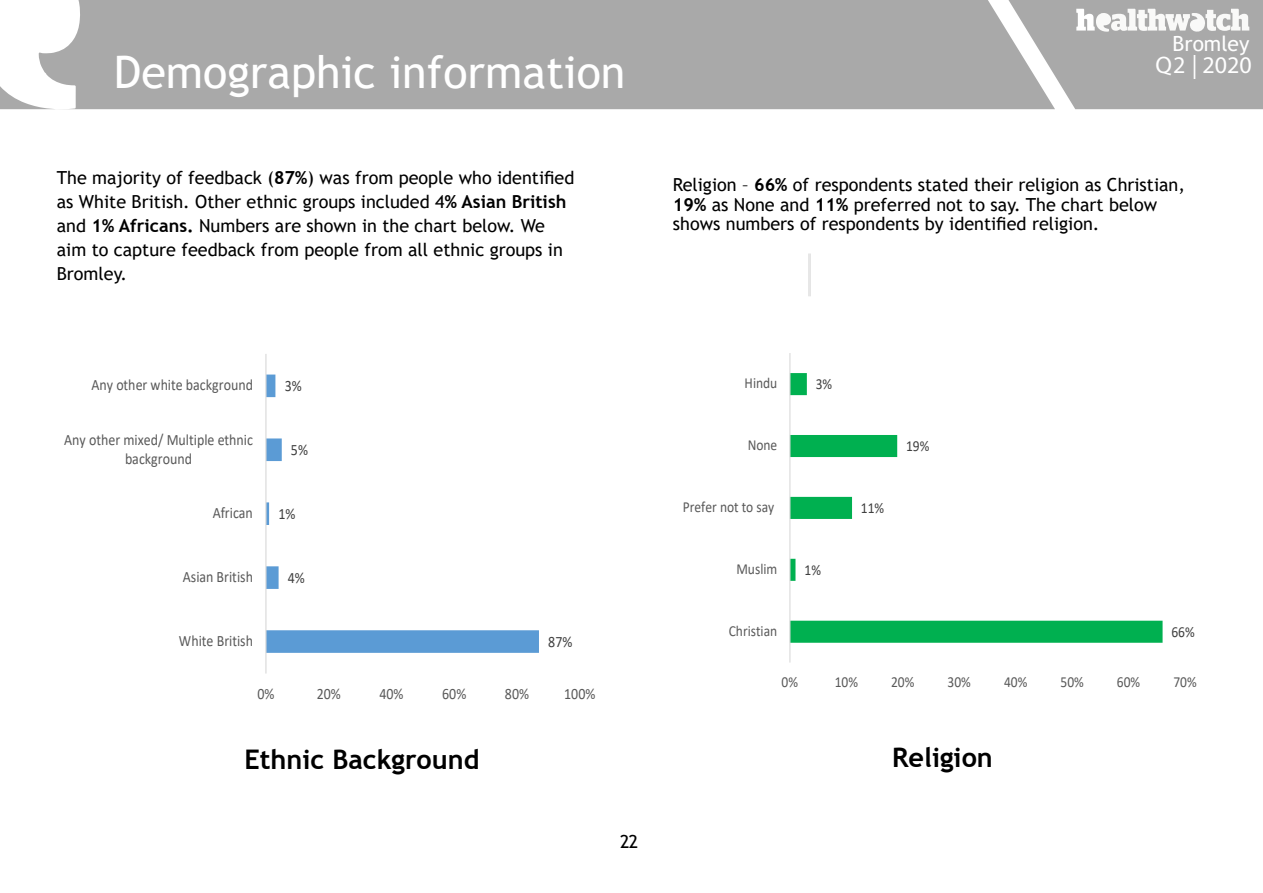
<style>
.page{position:relative;width:1263px;height:893px;background:#fff}
.page>*{position:absolute;margin:0;border:0;box-sizing:border-box;transform-origin:0 0}
.t1{font:45px "Trebuchet MS";color:#fff}
.t2{font:700 27px "Trebuchet MS";color:#000}
.t3{font:24px "Myriad Pro";color:#fff}
.t4{font:21px "Trebuchet MS";color:#fff}
.t5{font:18px/24px "Trebuchet MS";color:#000}
.t6{font:15.75px/19.4px "Calibri";color:#595959;text-align:center;scale:.88 1}
.t7{font:15.75px "Calibri";color:#404040;scale:.88 1}
.t8{font:15.3px "Calibri";color:#595959;scale:.88 1}
.t9{font:15.3px "Calibri";color:#404040;scale:.88 1}
.s1{font-weight:700}
</style>
<div class="page">
<svg style="left:0;top:0;width:1055px;height:110px;background:#afafaf"></svg>
<svg style="left:1008px;top:0;width:255px;height:109px"></svg>
<div style="left:1155px;top:60px;width:99px;height:44px;background:#a9a9a9"></div>
<div style="left:1155px;top:55px;width:99px;height:44px;background:#a9a9a9"></div>
<hr style="left:809px;top:253px;width:1px;height:43px;background:#000">
<hr style="left:810px;top:253px;width:1px;height:43px;background:#000">
<div style="left:1092px;top:35px;width:157px;height:20px;background:#a9a9a9"></div>
<svg style="left:267px;top:375px;width:272px;height:278px"></svg>
<hr style="left:265px;top:354px;width:2px;height:319px;background:#d9d9d9">
<svg style="left:790px;top:373px;width:372px;height:270px"></svg>
<hr style="left:789px;top:353px;width:1px;height:310px;background:#d9d9d9">
<p class="t4" style="left:1172px;top:30px;width:78px">Bromley</p>
<h1 class="t1" style="left:114px;top:43px;width:513px">Demographic information</h1>
<h3 class="t3" style="left:1155px;top:55px;width:32px">Q1</h3>
<h3 class="t3" style="left:1155px;top:50px;width:32px">Q2</h3>
<h3 class="t3" style="left:1161px;top:52px;width:92px">Q4|| 2020</h3>
<h3 class="t3" style="left:1204px;top:52px;width:51px">2017</h3>
<p class="t5" style="left:57px;top:165px;width:519px">The majority of feedback (<span class="s1">87%</span>) was from people who identified as White British. Other ethnic groups included 4<span class="s1">% Asian British </span>and <span class="s1">1% Africans.</span> Numbers are shown in the chart below. We aim to capture feedback from people from all ethnic groups in Bromley.</p>
<p class="t5" style="left:673px;top:175px;width:514px;line-height:19.5px">Religion – <span class="s1">66%</span> of respondents stated their religion as Christian,<br><span class="s1">19%</span> as None and <span class="s1">11%</span> preferred not to say. The chart below shows numbers of respondents by identified religion.</p>
<p class="t6" style="left:91px;top:375px;width:185px">Any other white background</p>
<p class="t7" style="left:285px;top:375px;width:21px">3%</p>
<p class="t6" style="left:64px;top:429px;width:216px">Any other mixed/ Multiple ethnic background</p>
<p class="t7" style="left:291px;top:439px;width:21px">5%</p>
<p class="t6" style="left:213px;top:503px;width:47px">African</p>
<p class="t7" style="left:278px;top:503px;width:21px">1%</p>
<p class="t6" style="left:183px;top:567px;width:81px">Asian British</p>
<p class="t7" style="left:288px;top:567px;width:21px">4%</p>
<p class="t6" style="left:179px;top:631px;width:86px">White British</p>
<p class="t7" style="left:548px;top:631px;width:29px">87%</p>
<p class="t6" style="left:257px;top:683px;width:21px">0%</p>
<p class="t6" style="left:317px;top:683px;width:29px">20%</p>
<p class="t6" style="left:379px;top:683px;width:29px">40%</p>
<p class="t6" style="left:442px;top:683px;width:29px">60%</p>
<p class="t6" style="left:505px;top:683px;width:29px">80%</p>
<p class="t6" style="left:564px;top:683px;width:37px">100%</p>
<h2 class="t2" style="left:244px;top:743px;width:237px">Ethnic Background</h2>
<p class="t5" style="left:620px;top:830px;width:20px">22</p>
<p class="t8" style="left:744px;top:373px;width:39px">Hindu</p>
<p class="t9" style="left:816px;top:373px;width:20px">3%</p>
<p class="t8" style="left:748px;top:435px;width:35px">None</p>
<p class="t9" style="left:906px;top:435px;width:28px">19%</p>
<p class="t8" style="left:683px;top:496px;width:105px">Prefer not to say</p>
<p class="t9" style="left:861px;top:497px;width:28px">11%</p>
<p class="t8" style="left:736px;top:558px;width:48px">Muslim</p>
<p class="t9" style="left:804px;top:559px;width:20px">1%</p>
<p class="t8" style="left:729px;top:620px;width:57px">Christian</p>
<p class="t9" style="left:1171px;top:621px;width:28px">66%</p>
<p class="t8" style="left:782px;top:671px;width:20px">0%</p>
<p class="t8" style="left:835px;top:671px;width:28px">10%</p>
<p class="t8" style="left:891px;top:671px;width:28px">20%</p>
<p class="t8" style="left:947px;top:671px;width:28px">30%</p>
<p class="t8" style="left:1004px;top:671px;width:28px">40%</p>
<p class="t8" style="left:1060px;top:671px;width:28px">50%</p>
<p class="t8" style="left:1117px;top:671px;width:28px">60%</p>
<p class="t8" style="left:1173px;top:671px;width:28px">70%</p>
<h2 class="t2" style="left:892px;top:741px;width:102px">Religion</h2>
</div>
